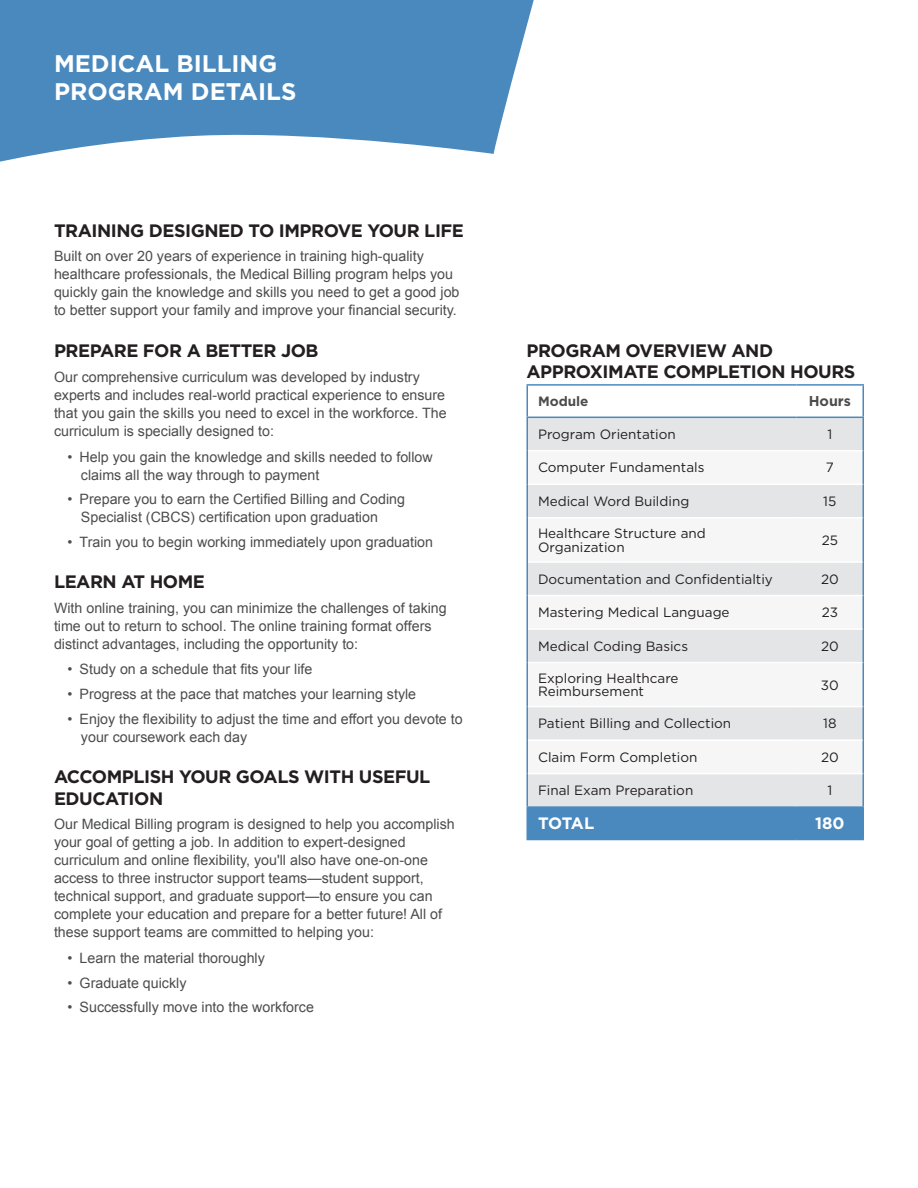
<style>
.page{position:relative;width:918px;height:1188px;background:#fff}
.page>*{position:absolute;margin:0;border:0;box-sizing:border-box;transform-origin:0 0}
.t1{font:700 24px/28.8px "Gotham";color:#fff}
.t2{font:700 18px/21.6px "Gotham";letter-spacing:-.025em;color:#231f20}
.t3{font:700 16.5px "Gotham";letter-spacing:-.015em;color:#fff}
.t4{font:14.25px/18px "Arial";color:#4b4c4d}
.t5{font:700 14.25px "Gotham";color:#4b4c4d}
.t6{font:13.5px/13.5px "Gotham";color:#231f20}
.t7{font:700 13.5px "Gotham";color:#4b4c4d}
</style>
<div class="page">
<svg style="left:0;top:0;width:534px;height:162px;background:#649ac7"></svg>
<div style="left:528px;top:418px;width:334px;height:388px;background:#e4e5e7"></div>
<svg style="left:528px;top:452px;width:334px;height:321px;fill:#f6f6f7"></svg>
<div style="left:528px;top:808px;width:334px;height:31px;background:#4a89be"></div>
<hr style="left:526px;top:386px;width:2px;height:31px;background:#4a89be">
<hr style="left:526px;top:384px;width:270px;height:2px;background:#4a89be">
<hr style="left:526px;top:417px;width:270px;height:1px;background:#4a89be">
<hr style="left:796px;top:384px;width:68px;height:2px;background:#4a89be">
<hr style="left:862px;top:386px;width:2px;height:31px;background:#4a89be">
<hr style="left:796px;top:417px;width:68px;height:1px;background:#4a89be">
<hr style="left:526px;top:418px;width:2px;height:33px;background:#4a89be">
<hr style="left:862px;top:418px;width:2px;height:33px;background:#4a89be">
<hr style="left:526px;top:451px;width:2px;height:33px;background:#4a89be">
<hr style="left:862px;top:451px;width:2px;height:33px;background:#4a89be">
<hr style="left:526px;top:484px;width:2px;height:34px;background:#4a89be">
<hr style="left:862px;top:484px;width:2px;height:34px;background:#4a89be">
<hr style="left:526px;top:518px;width:2px;height:44px;background:#4a89be">
<hr style="left:862px;top:518px;width:2px;height:44px;background:#4a89be">
<hr style="left:526px;top:562px;width:2px;height:34px;background:#4a89be">
<hr style="left:862px;top:562px;width:2px;height:34px;background:#4a89be">
<hr style="left:526px;top:596px;width:2px;height:33px;background:#4a89be">
<hr style="left:862px;top:596px;width:2px;height:33px;background:#4a89be">
<hr style="left:526px;top:629px;width:2px;height:34px;background:#4a89be">
<hr style="left:862px;top:629px;width:2px;height:34px;background:#4a89be">
<hr style="left:526px;top:663px;width:2px;height:44px;background:#4a89be">
<hr style="left:862px;top:663px;width:2px;height:44px;background:#4a89be">
<hr style="left:526px;top:740px;width:2px;height:34px;background:#4a89be">
<hr style="left:862px;top:740px;width:2px;height:34px;background:#4a89be">
<hr style="left:526px;top:707px;width:2px;height:33px;background:#4a89be">
<hr style="left:862px;top:707px;width:2px;height:33px;background:#4a89be">
<hr style="left:526px;top:774px;width:2px;height:32px;background:#4a89be">
<hr style="left:862px;top:774px;width:2px;height:32px;background:#4a89be">
<hr style="left:526px;top:808px;width:2px;height:31px;background:#4a89be">
<hr style="left:526px;top:806px;width:270px;height:2px;background:#4a89be">
<hr style="left:526px;top:839px;width:270px;height:1px;background:#4a89be">
<hr style="left:796px;top:806px;width:68px;height:2px;background:#4a89be">
<hr style="left:862px;top:808px;width:2px;height:31px;background:#4a89be">
<hr style="left:796px;top:839px;width:68px;height:1px;background:#4a89be">
<hr style="left:528px;top:450px;width:268px;height:2px;background:#fff">
<hr style="left:796px;top:450px;width:66px;height:2px;background:#fff">
<hr style="left:528px;top:484px;width:268px;height:1px;background:#fff">
<hr style="left:796px;top:484px;width:66px;height:1px;background:#fff">
<hr style="left:528px;top:517px;width:268px;height:2px;background:#fff">
<hr style="left:796px;top:517px;width:66px;height:2px;background:#fff">
<hr style="left:528px;top:561px;width:268px;height:2px;background:#fff">
<hr style="left:796px;top:561px;width:66px;height:2px;background:#fff">
<hr style="left:528px;top:595px;width:268px;height:1px;background:#fff">
<hr style="left:796px;top:595px;width:66px;height:1px;background:#fff">
<hr style="left:528px;top:628px;width:268px;height:2px;background:#fff">
<hr style="left:796px;top:628px;width:66px;height:2px;background:#fff">
<hr style="left:528px;top:662px;width:268px;height:1px;background:#fff">
<hr style="left:796px;top:662px;width:66px;height:1px;background:#fff">
<hr style="left:528px;top:706px;width:268px;height:1px;background:#fff">
<hr style="left:796px;top:706px;width:66px;height:1px;background:#fff">
<hr style="left:528px;top:739px;width:268px;height:2px;background:#fff">
<hr style="left:528px;top:773px;width:268px;height:1px;background:#fff">
<hr style="left:796px;top:739px;width:66px;height:2px;background:#fff">
<hr style="left:796px;top:773px;width:66px;height:1px;background:#fff">
<h1 class="t1" style="left:54px;top:48px;width:244px">MEDICAL BILLING<br>PROGRAM DETAILS</h1>
<p class="t2" style="left:54px;top:219px;width:412px">TRAINING DESIGNED TO IMPROVE YOUR LIFE</p>
<p class="t4" style="left:54px;top:248px;width:407px">Built on over 20 years of experience in training high-quality healthcare professionals, the Medical Billing program helps you quickly gain the knowledge and skills you need to get a good job to better support your family and improve your financial security.</p>
<p class="t2" style="left:54px;top:340px;width:266px">PREPARE FOR A BETTER JOB</p>
<p class="t4" style="left:54px;top:368px;width:394px">Our comprehensive curriculum was developed by industry experts and includes real-world practical experience to ensure that you gain the skills you need to excel in the workforce. The curriculum is specially designed to:</p>
<p class="t4" style="left:81px;top:448px;width:353px;text-indent:-13px">• Help you gain the knowledge and skills needed to follow claims all the way through to payment</p>
<p class="t4" style="left:81px;top:490px;width:326px;text-indent:-13px">• Prepare you to earn the Certified Billing and Coding<br>Specialist (CBCS) certification upon graduation</p>
<p class="t4" style="left:67px;top:533px;width:367px">• Train you to begin working immediately upon graduation</p>
<p class="t2" style="left:54px;top:571px;width:152px">LEARN AT HOME</p>
<p class="t4" style="left:54px;top:599px;width:394px">With online training, you can minimize the challenges of taking time out to return to school. The online training format offers distinct advantages, including the opportunity to:</p>
<p class="t4" style="left:67px;top:661px;width:246px">• Study on a schedule that fits your life</p>
<p class="t4" style="left:67px;top:685px;width:350px">• Progress at the pace that matches your learning style</p>
<p class="t4" style="left:81px;top:710px;width:383px;text-indent:-13px">• Enjoy the flexibility to adjust the time and effort you devote to your coursework each day</p>
<p class="t2" style="left:54px;top:765px;width:378px">ACCOMPLISH YOUR GOALS WITH USEFUL<br>EDUCATION</p>
<p class="t4" style="left:54px;top:816px;width:402px">Our Medical Billing program is designed to help you accomplish your goal of getting a job. In addition to expert-designed curriculum and online flexibility, you'll also have one-on-one access to three instructor support teams—student support, technical support, and graduate support—to ensure you can complete your education and prepare for a better future! All of these support teams are committed to helping you:</p>
<p class="t4" style="left:67px;top:949px;width:199px">• Learn the material thoroughly</p>
<p class="t4" style="left:67px;top:974px;width:121px">• Graduate quickly</p>
<p class="t4" style="left:67px;top:999px;width:248px">• Successfully move into the workforce</p>
<p class="t2" style="left:526px;top:339px;width:330px">PROGRAM OVERVIEW AND<br>APPROXIMATE COMPLETION HOURS</p>
<p class="t7" style="left:538px;top:393px;width:52px">Module</p>
<p class="t5" style="left:809px;top:393px;width:44px">Hours</p>
<p class="t6" style="left:538px;top:427px;width:139px">Program Orientation</p>
<p class="t6" style="left:827px;top:427px;width:6px">1</p>
<p class="t6" style="left:538px;top:461px;width:168px">Computer Fundamentals</p>
<p class="t6" style="left:826px;top:461px;width:10px">7</p>
<p class="t6" style="left:538px;top:494px;width:153px">Medical Word Building</p>
<p class="t6" style="left:823px;top:494px;width:15px">15</p>
<p class="t6" style="left:538px;top:526px;width:169px">Healthcare Structure and<br>Organization</p>
<p class="t6" style="left:822px;top:533px;width:18px">25</p>
<p class="t6" style="left:538px;top:572px;width:236px">Documentation and Confidentialtiy</p>
<p class="t6" style="left:821px;top:572px;width:19px">20</p>
<p class="t6" style="left:538px;top:605px;width:193px">Mastering Medical Language</p>
<p class="t6" style="left:822px;top:605px;width:18px">23</p>
<p class="t6" style="left:538px;top:639px;width:152px">Medical Coding Basics</p>
<p class="t6" style="left:821px;top:639px;width:19px">20</p>
<p class="t6" style="left:538px;top:671px;width:142px">Exploring Healthcare<br>Reimbursement</p>
<p class="t6" style="left:821px;top:678px;width:19px">30</p>
<p class="t6" style="left:538px;top:717px;width:195px">Patient Billing and Collection</p>
<p class="t6" style="left:823px;top:717px;width:15px">18</p>
<p class="t6" style="left:538px;top:750px;width:161px">Claim Form Completion</p>
<p class="t6" style="left:821px;top:750px;width:19px">20</p>
<p class="t6" style="left:538px;top:784px;width:157px">Final Exam Preparation</p>
<p class="t6" style="left:827px;top:784px;width:6px">1</p>
<p class="t3" style="left:538px;top:814px;width:58px">TOTAL</p>
<p class="t3" style="left:815px;top:814px;width:31px">180</p>
</div>
